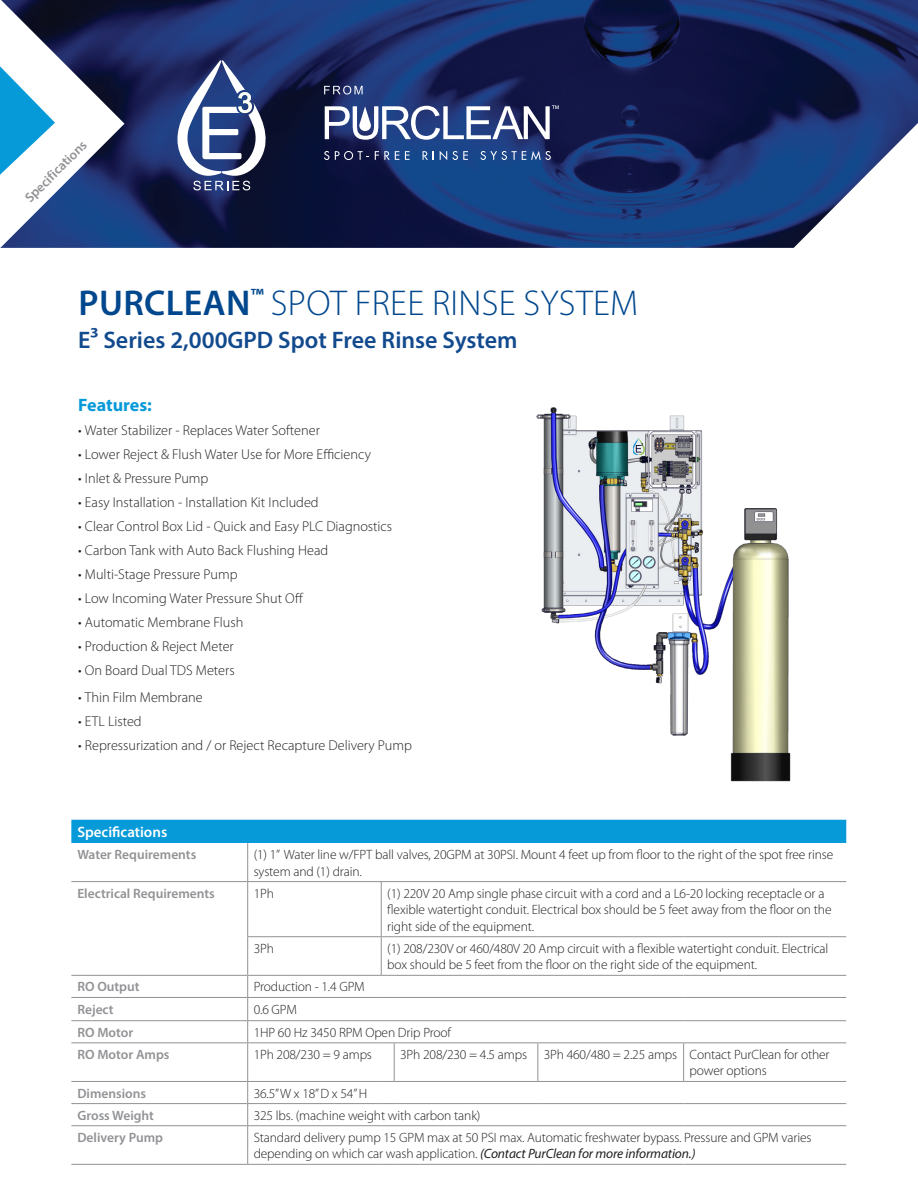
<style>
.page{position:relative;width:918px;height:1188px;background:#fff}
.page>*{position:absolute;margin:0;border:0;box-sizing:border-box;transform-origin:0 0}
.t1{font:300 36px "Myriad Pro";letter-spacing:.01em;color:#01478d}
.Name{font:600 24px "Myriad Pro";color:#124a8e}
.Features{font:700 18px "Myriad Pro";color:#069ad9}
.t2{font:600 15px "Myriad Pro";color:#fff}
.t3{font:300 14.25px "Myriad Pro";color:#231f20}
.Specs_-_text{font:300 13.5px/16.5px "Myriad Pro";letter-spacing:-.01em;color:#231f20}
.Specs_-_subheads{font:600 13.5px "Myriad Pro";color:#919295}
.s1{font-weight:600}
.s2{font-weight:400;font-style:italic}
</style>
<div class="page">
<img style="left:125px;top:0;width:793px;height:248px">
<svg style="left:324px;top:151px;width:5px;height:9px"></svg>
<svg style="left:335px;top:151px;width:34px;height:9px"></svg>
<svg style="left:375px;top:151px;width:24px;height:9px"></svg>
<svg style="left:405px;top:151px;width:5px;height:9px"></svg>
<svg style="left:423px;top:151px;width:11px;height:9px"></svg>
<svg style="left:440px;top:151px;width:28px;height:9px"></svg>
<svg style="left:480px;top:151px;width:71px;height:9px"></svg>
<svg style="left:325px;top:105px;width:234px;height:35px"></svg>
<svg style="left:0;top:0;width:125px;height:248px"></svg>
<img style="left:536px;top:407px;width:255px;height:375px">
<div style="left:71px;top:820px;width:775px;height:23px;background:#069ad9"></div>
<hr style="left:247px;top:843px;width:1px;height:38px;background:#919295">
<hr style="left:71px;top:881px;width:177px;height:1px;background:#919295">
<svg style="left:381px;top:881px;width:13px;height:1px"></svg>
<hr style="left:394px;top:881px;width:144px;height:1px;background:#919295">
<hr style="left:538px;top:881px;width:146px;height:1px;background:#919295">
<hr style="left:684px;top:881px;width:162px;height:1px;background:#919295">
<svg style="left:381px;top:936px;width:13px;height:1px"></svg>
<hr style="left:394px;top:936px;width:144px;height:1px;background:#919295">
<hr style="left:538px;top:936px;width:146px;height:1px;background:#919295">
<hr style="left:684px;top:936px;width:162px;height:1px;background:#919295">
<hr style="left:71px;top:975px;width:177px;height:1px;background:#919295">
<svg style="left:381px;top:975px;width:13px;height:1px"></svg>
<hr style="left:394px;top:975px;width:144px;height:1px;background:#919295">
<hr style="left:538px;top:975px;width:146px;height:1px;background:#919295">
<hr style="left:684px;top:975px;width:162px;height:1px;background:#919295">
<hr style="left:71px;top:997px;width:177px;height:1px;background:#919295">
<hr style="left:248px;top:997px;width:133px;height:1px;background:#919295">
<svg style="left:381px;top:997px;width:13px;height:1px"></svg>
<hr style="left:394px;top:997px;width:144px;height:1px;background:#919295">
<hr style="left:538px;top:997px;width:146px;height:1px;background:#919295">
<hr style="left:684px;top:997px;width:162px;height:1px;background:#919295">
<hr style="left:71px;top:1020px;width:177px;height:1px;background:#919295">
<hr style="left:248px;top:1020px;width:133px;height:1px;background:#919295">
<svg style="left:247px;top:976px;width:1px;height:66px"></svg>
<svg style="left:381px;top:1020px;width:13px;height:1px"></svg>
<hr style="left:394px;top:1020px;width:144px;height:1px;background:#919295">
<hr style="left:538px;top:1020px;width:146px;height:1px;background:#919295">
<hr style="left:684px;top:1020px;width:162px;height:1px;background:#919295">
<hr style="left:71px;top:1042px;width:177px;height:1px;background:#919295">
<hr style="left:538px;top:1042px;width:146px;height:1px;background:#919295">
<hr style="left:71px;top:1081px;width:177px;height:1px;background:#919295">
<hr style="left:538px;top:1081px;width:146px;height:1px;background:#919295">
<hr style="left:71px;top:1103px;width:177px;height:1px;background:#919295">
<hr style="left:248px;top:1103px;width:133px;height:1px;background:#919295">
<svg style="left:247px;top:1082px;width:1px;height:43px"></svg>
<svg style="left:381px;top:1103px;width:13px;height:1px"></svg>
<hr style="left:394px;top:1103px;width:144px;height:1px;background:#919295">
<hr style="left:538px;top:1103px;width:146px;height:1px;background:#919295">
<hr style="left:684px;top:1103px;width:162px;height:1px;background:#919295">
<hr style="left:71px;top:1125px;width:177px;height:1px;background:#919295">
<hr style="left:248px;top:1125px;width:133px;height:1px;background:#919295">
<hr style="left:247px;top:1126px;width:1px;height:38px;background:#919295">
<svg style="left:381px;top:1125px;width:13px;height:1px"></svg>
<hr style="left:394px;top:1125px;width:144px;height:1px;background:#919295">
<hr style="left:538px;top:1125px;width:146px;height:1px;background:#919295">
<hr style="left:684px;top:1125px;width:162px;height:1px;background:#919295">
<hr style="left:71px;top:1164px;width:177px;height:1px;background:#919295">
<hr style="left:248px;top:1164px;width:133px;height:1px;background:#919295">
<svg style="left:381px;top:1164px;width:13px;height:1px"></svg>
<hr style="left:394px;top:1164px;width:144px;height:1px;background:#919295">
<hr style="left:538px;top:1164px;width:146px;height:1px;background:#919295">
<hr style="left:684px;top:1164px;width:162px;height:1px;background:#919295">
<hr style="left:248px;top:881px;width:133px;height:1px;background:#919295">
<hr style="left:247px;top:882px;width:1px;height:54px;background:#919295">
<hr style="left:381px;top:882px;width:1px;height:54px;background:#919295">
<hr style="left:247px;top:936px;width:134px;height:1px;background:#919295">
<hr style="left:247px;top:937px;width:1px;height:38px;background:#919295">
<hr style="left:381px;top:937px;width:1px;height:38px;background:#919295">
<hr style="left:248px;top:975px;width:133px;height:1px;background:#919295">
<hr style="left:248px;top:1042px;width:133px;height:1px;background:#919295">
<hr style="left:247px;top:1043px;width:1px;height:38px;background:#919295">
<svg style="left:381px;top:1042px;width:13px;height:1px"></svg>
<hr style="left:248px;top:1081px;width:133px;height:1px;background:#919295">
<svg style="left:381px;top:1081px;width:13px;height:1px"></svg>
<hr style="left:684px;top:1042px;width:162px;height:1px;background:#919295">
<hr style="left:683px;top:1043px;width:1px;height:38px;background:#919295">
<hr style="left:684px;top:1081px;width:162px;height:1px;background:#919295">
<hr style="left:394px;top:1042px;width:144px;height:1px;background:#919295">
<hr style="left:394px;top:1043px;width:1px;height:38px;background:#919295">
<hr style="left:537px;top:1043px;width:1px;height:38px;background:#919295">
<hr style="left:394px;top:1081px;width:144px;height:1px;background:#919295">
<svg style="left:177px;top:60px;width:88px;height:130px"></svg>
<svg style="left:324px;top:86px;width:39px;height:9px"></svg>
<svg style="left:634px;top:438px;width:11px;height:17px"></svg>
<p class="Specs_-_subheads" style="left:21px;top:194px;width:83px;rotate:-45deg">Specifications</p>
<p class="t1" style="left:79px;top:282px;width:561px"><span class="s1">PURCLEAN</span><sup>™</sup> SPOT FREE RINSE SYSTEM</p>
<p class="Name" style="left:78px;top:325px;width:441px">E3 Series 2,000GPD Spot Free Rinse System</p>
<p class="Features" style="left:78px;top:393px;width:75px">Features:</p>
<p class="t3" style="left:78px;top:421px;width:243px">• Water Stabilizer - Replaces Water Softener</p>
<p class="t3" style="left:78px;top:445px;width:294px">• Lower Reject &amp; Flush Water Use for More Efficiency</p>
<p class="t3" style="left:78px;top:469px;width:132px">• Inlet &amp; Pressure Pump</p>
<p class="t3" style="left:78px;top:493px;width:242px">• Easy Installation - Installation Kit Included</p>
<p class="t3" style="left:78px;top:517px;width:316px">• Clear Control Box Lid - Quick and Easy PLC Diagnostics</p>
<p class="t3" style="left:78px;top:541px;width:252px">• Carbon Tank with Auto Back Flushing Head</p>
<p class="t3" style="left:78px;top:565px;width:161px">• Multi-Stage Pressure Pump</p>
<p class="t3" style="left:78px;top:589px;width:227px">• Low Incoming Water Pressure Shut Off</p>
<p class="t3" style="left:78px;top:613px;width:167px">• Automatic Membrane Flush</p>
<p class="t3" style="left:78px;top:637px;width:157px">• Production &amp; Reject Meter</p>
<p class="t3" style="left:78px;top:661px;width:158px">• On Board Dual TDS Meters</p>
<p class="t3" style="left:78px;top:688px;width:126px">• Thin Film Membrane</p>
<p class="t3" style="left:78px;top:712px;width:65px">• ETL Listed</p>
<p class="t3" style="left:78px;top:736px;width:335px">• Repressurization and / or Reject Recapture Delivery Pump</p>
<p class="t2" style="left:77px;top:822px;width:91px">Specifications</p>
<p class="Specs_-_subheads" style="left:77px;top:846px;width:120px">Water Requirements</p>
<p class="Specs_-_text" style="left:254px;top:846px;width:581px">(1) 1” Water line w/FPT ball valves, 20GPM at 30PSI. Mount 4 feet up from floor to the right of the spot free rinse system and (1) drain.</p>
<p class="Specs_-_subheads" style="left:77px;top:885px;width:139px">Electrical Requirements</p>
<p class="Specs_-_text" style="left:254px;top:885px;width:22px">1Ph</p>
<p class="Specs_-_text" style="left:387px;top:885px;width:446px">(1) 220V 20 Amp single phase circuit with a cord and a L6-20 locking receptacle or a flexible watertight conduit. Electrical box should be 5 feet away from the floor on the right side of the equipment.</p>
<p class="Specs_-_text" style="left:254px;top:940px;width:22px">3Ph</p>
<p class="Specs_-_text" style="left:387px;top:940px;width:443px">(1) 208/230V or 460/480V 20 Amp circuit with a flexible watertight conduit. Electrical box should be 5 feet from the floor on the right side of the equipment.</p>
<p class="Specs_-_subheads" style="left:77px;top:978px;width:64px">RO Output</p>
<p class="Specs_-_text" style="left:254px;top:979px;width:113px">Production - 1.4 GPM</p>
<p class="Specs_-_subheads" style="left:77px;top:1000px;width:38px">Reject</p>
<p class="Specs_-_text" style="left:254px;top:1001px;width:45px">0.6 GPM</p>
<p class="Specs_-_subheads" style="left:77px;top:1024px;width:57px">RO Motor</p>
<p class="Specs_-_text" style="left:254px;top:1024px;width:199px">1HP 60 Hz 3450 RPM Open Drip Proof</p>
<p class="Specs_-_subheads" style="left:77px;top:1046px;width:94px">RO Motor Amps</p>
<p class="Specs_-_text" style="left:254px;top:1046px;width:120px">1Ph 208/230 = 9 amps</p>
<p class="Specs_-_text" style="left:400px;top:1046px;width:128px">3Ph 208/230 = 4.5 amps</p>
<p class="Specs_-_text" style="left:544px;top:1046px;width:135px">3Ph 460/480 = 2.25 amps</p>
<p class="Specs_-_text" style="left:690px;top:1046px;width:141px">Contact PurClean for other power options</p>
<p class="Specs_-_subheads" style="left:77px;top:1084px;width:70px">Dimensions</p>
<p class="Specs_-_text" style="left:254px;top:1085px;width:115px">36.5” W x 18” D x 54” H</p>
<p class="Specs_-_subheads" style="left:77px;top:1107px;width:78px">Gross Weight</p>
<p class="Specs_-_text" style="left:254px;top:1107px;width:228px">325 lbs. (machine weight with carbon tank)</p>
<p class="Specs_-_subheads" style="left:77px;top:1129px;width:87px">Delivery Pump</p>
<p class="Specs_-_text" style="left:254px;top:1129px;width:559px">Standard delivery pump 15 GPM max at 50 PSI max. Automatic freshwater bypass. Pressure and GPM varies depending on which car wash application. <span class="s2">(Contact PurClean for more information.)</span></p>
</div>
